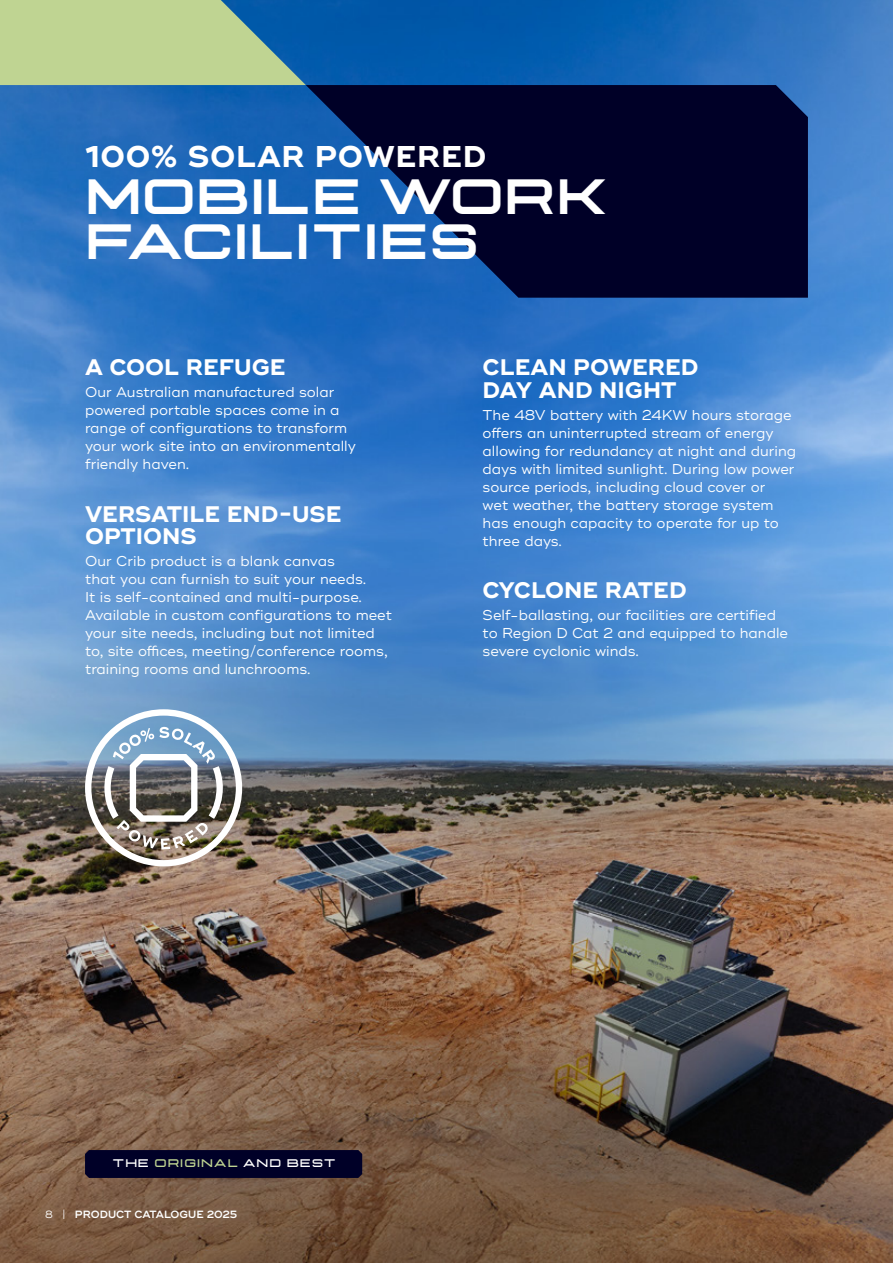
<style>
.page{position:relative;width:893px;height:1263px;background:#fff}
.page>*{position:absolute;margin:0;border:0;box-sizing:border-box;transform-origin:0 0}
.t1{font:900 49.5px/45px "Technovier";letter-spacing:.02em;color:#fff}
.t2{font:700 30px "Ridley Grotesk";letter-spacing:.025em;color:#fff}
.t3{font:700 22.5px/22.5px "Ridley Grotesk";color:#fff}
.t4{font:14.25px/18px "Ridley Grotesk";color:#fff}
.t5{font:700 11.1px "Technovier";letter-spacing:.1em;color:#fff}
.t6{font:600 10.5px "Ridley Grotesk";letter-spacing:-.005em;color:#fff}
.s1{color:#bfd492}
.s2{font-weight:400}
</style>
<div class="page">
<img style="left:0;top:0;width:893px;height:1263px">
<svg style="left:306px;top:85px;width:502px;height:213px;background:#051546"></svg>
<svg style="left:0;top:0;width:306px;height:85px;background:#a6c395"></svg>
<div style="left:85px;top:1150px;width:277px;height:28px;background:#000027"></div>
<img style="left:85px;top:709px;width:157px;height:157px">
<h2 class="t2" style="left:85px;top:138px;width:403px">100% SOLAR POWERED</h2>
<h1 class="t1" style="left:85px;top:173px;width:523px">MOBILE WORK<br>FACILITIES</h1>
<h3 class="t3" style="left:85px;top:357px;width:202px">A COOL REFUGE</h3>
<p class="t4" style="left:85px;top:384px;width:272px">Our Australian manufactured solar powered portable spaces come in a range of configurations to transform your work site into an environmentally friendly haven.</p>
<h3 class="t3" style="left:85px;top:503px;width:258px">VERSATILE END-USE<br>OPTIONS</h3>
<p class="t4" style="left:85px;top:553px;width:309px">Our Crib product is a blank canvas<br>that you can furnish to suit your needs.<br>It is self-contained and multi-purpose.<br>Available in custom configurations to meet your site needs, including but not limited to, site offices, meeting/conference rooms, training rooms and lunchrooms.</p>
<h3 class="t3" style="left:483px;top:357px;width:218px">CLEAN POWERED<br>DAY AND NIGHT</h3>
<p class="t4" style="left:483px;top:406px;width:315px">The 48V battery with 24KW hours storage offers an uninterrupted stream of energy allowing for redundancy at night and during days with limited sunlight. During low power source periods, including cloud cover or<br>wet weather, the battery storage system has enough capacity to operate for up to three days.</p>
<h3 class="t3" style="left:483px;top:580px;width:206px">CYCLONE RATED</h3>
<p class="t4" style="left:483px;top:607px;width:307px">Self-ballasting, our facilities are certified to Region D Cat 2 and equipped to handle severe cyclonic winds.</p>
<p class="t5" style="left:113px;top:1157px;width:224px">THE <span class="s1">ORIGINAL</span> AND BEST</p>
<p class="t6" style="left:45px;top:1208px;width:194px"><span class="s2">8 |</span> PRODUCT CATALOGUE 2025</p>
</div>
